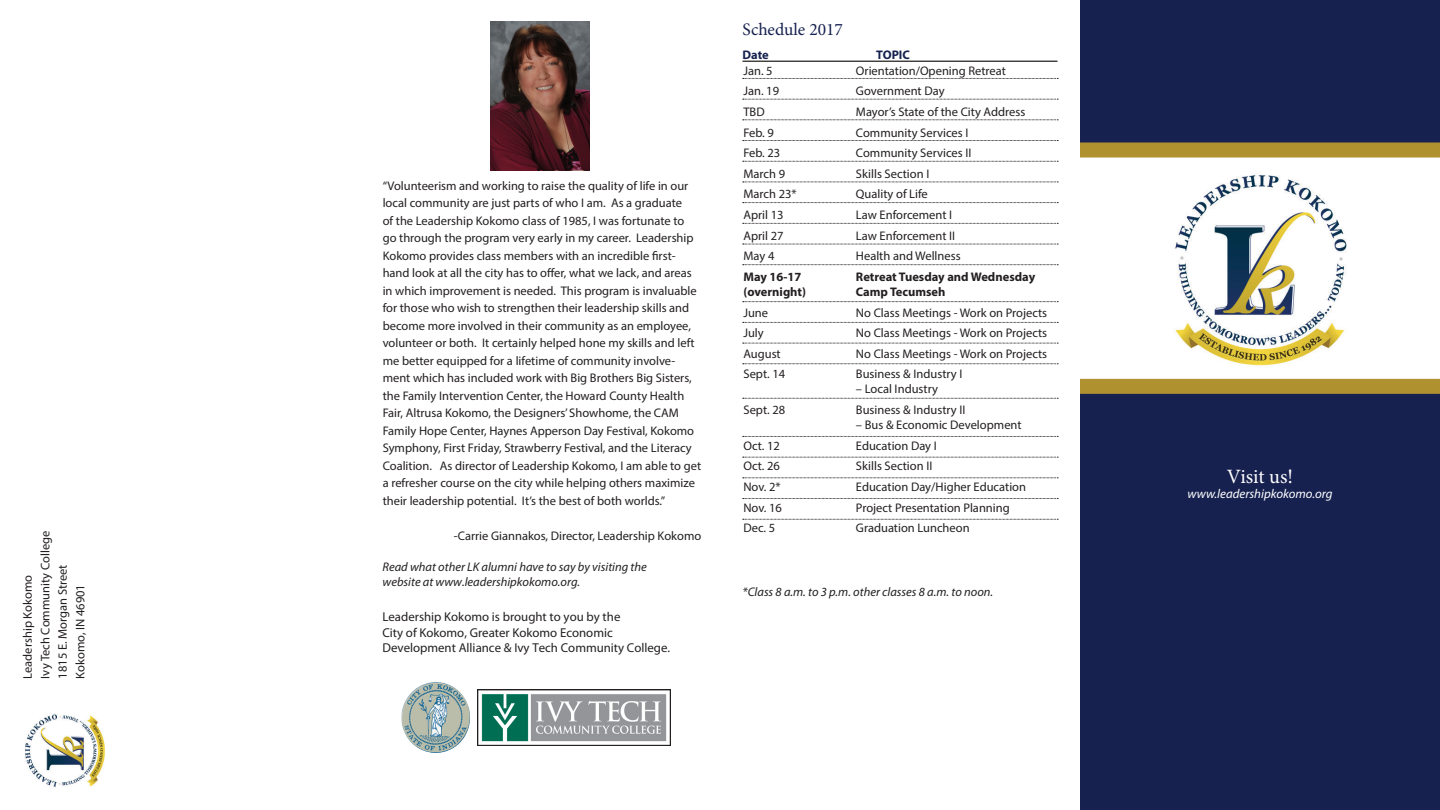
<style>
.page{position:relative;width:1440px;height:810px;background:#fff}
.page>*{position:absolute;margin:0;border:0;box-sizing:border-box;transform-origin:0 0}
.t1{font:20.38px "Minion Pro";color:#fff}
.t2{font:17.5px "Minion Pro";color:#16214f}
.t3{font:12.88px/15.4px "Myriad Pro";color:#231f20}
.t4{font:italic 12.88px "Myriad Pro";color:#fff}
.t5{font:12.5px/17.5px "Myriad Pro";color:#231f20}
.t6{font:italic 12.5px/15px "Myriad Pro";color:#231f20}
.t7{font:700 12.5px "Myriad Pro";color:#231f20}
.t8{font:700 12.5px "Myriad Pro";color:#16214f}
</style>
<div class="page">
<div style="left:1080px;top:0;width:360px;height:810px;background:#16214f"></div>
<div style="left:1080px;top:158px;width:360px;height:221px;background:#fff"></div>
<div style="left:1080px;top:379px;width:360px;height:15px;background:#b09130"></div>
<div style="left:1080px;top:142px;width:360px;height:16px;background:#b09130"></div>
<img style="left:401px;top:682px;width:69px;height:71px">
<img style="left:477px;top:689px;width:193px;height:56px">
<img style="left:1174px;top:175px;width:173px;height:191px">
<img style="left:25px;top:714px;width:80px;height:73px">
<hr style="left:742px;top:61px;width:316px;height:1px;background:#231f20">
<img style="left:490px;top:21px;width:100px;height:150px">
<svg style="left:743px;top:78px;width:315px;height:1px"></svg>
<svg style="left:743px;top:99px;width:315px;height:1px"></svg>
<svg style="left:743px;top:120px;width:315px;height:1px"></svg>
<svg style="left:743px;top:140px;width:315px;height:1px"></svg>
<svg style="left:743px;top:161px;width:315px;height:1px"></svg>
<svg style="left:743px;top:182px;width:315px;height:1px"></svg>
<svg style="left:743px;top:202px;width:315px;height:1px"></svg>
<svg style="left:743px;top:223px;width:315px;height:1px"></svg>
<svg style="left:743px;top:244px;width:315px;height:1px"></svg>
<svg style="left:743px;top:264px;width:315px;height:1px"></svg>
<svg style="left:743px;top:301px;width:315px;height:1px"></svg>
<svg style="left:743px;top:322px;width:315px;height:1px"></svg>
<svg style="left:743px;top:343px;width:315px;height:1px"></svg>
<svg style="left:743px;top:363px;width:315px;height:1px"></svg>
<svg style="left:743px;top:398px;width:315px;height:1px"></svg>
<svg style="left:743px;top:436px;width:315px;height:1px"></svg>
<svg style="left:743px;top:457px;width:315px;height:1px"></svg>
<svg style="left:743px;top:478px;width:315px;height:1px"></svg>
<svg style="left:743px;top:498px;width:315px;height:1px"></svg>
<svg style="left:743px;top:519px;width:315px;height:1px"></svg>
<p class="t5" style="left:36px;top:679px;width:149px;rotate:-90deg">Ivy Tech Community College</p>
<p class="t5" style="left:54px;top:679px;width:116px;rotate:-90deg">1815 E. Morgan Street</p>
<p class="t5" style="left:19px;top:679px;width:105px;rotate:-90deg">Leadership Kokomo</p>
<p class="t5" style="left:71px;top:679px;width:96px;rotate:-90deg">Kokomo, IN 46901</p>
<p class="t5" style="left:383px;top:177px;width:320px">“Volunteerism and working to raise the quality of life in our local community are just parts of who I am. As a graduate<br>of the Leadership Kokomo class of 1985, I was fortunate to go through the program very early in my career. Leadership Kokomo provides class members with an incredible first&shy;hand look at all the city has to offer, what we lack, and areas in which improvement is needed. This program is invaluable for those who wish to strengthen their leadership skills and become more involved in their community as an employee, volunteer or both. It certainly helped hone my skills and left me better equipped for a lifetime of community involve&shy;ment which has included work with Big Brothers Big Sisters, the Family Intervention Center, the Howard County Health Fair, Altrusa Kokomo, the Designers’ Showhome, the CAM Family Hope Center, Haynes Apperson Day Festival, Kokomo Symphony, First Friday, Strawberry Festival, and the Literacy Coalition. As director of Leadership Kokomo, I am able to get a refresher course on the city while helping others maximize their leadership potential. It’s the best of both worlds.”</p>
<p class="t5" style="left:454px;top:527px;width:249px">-Carrie Giannakos, Director, Leadership Kokomo</p>
<p class="t6" style="left:382px;top:559px;width:266px">Read what other LK alumni have to say by visiting the website at www.leadershipkokomo.org.</p>
<p class="t3" style="left:382px;top:609px;width:289px">Leadership Kokomo is brought to you by the<br>City of Kokomo, Greater Kokomo Economic<br>Development Alliance &amp; Ivy Tech Community College.</p>
<p class="t2" style="left:742px;top:18px;width:102px">Schedule 2017</p>
<p class="t8" style="left:742px;top:47px;width:28px">Date</p>
<p class="t8" style="left:876px;top:47px;width:35px">TOPIC</p>
<p class="t5" style="left:743px;top:61px;width:31px">Jan. 5</p>
<p class="t5" style="left:856px;top:61px;width:152px">Orientation/Opening Retreat</p>
<p class="t5" style="left:743px;top:82px;width:37px">Jan. 19</p>
<p class="t5" style="left:856px;top:82px;width:90px">Government Day</p>
<p class="t5" style="left:743px;top:103px;width:23px">TBD</p>
<p class="t5" style="left:856px;top:103px;width:171px">Mayor’s State of the City Address</p>
<p class="t5" style="left:743px;top:123px;width:32px">Feb. 9</p>
<p class="t5" style="left:856px;top:123px;width:114px">Community Services I</p>
<p class="t5" style="left:743px;top:144px;width:38px">Feb. 23</p>
<p class="t5" style="left:856px;top:144px;width:117px">Community Services II</p>
<p class="t5" style="left:743px;top:165px;width:43px">March 9</p>
<p class="t5" style="left:856px;top:165px;width:75px">Skills Section I</p>
<p class="t5" style="left:743px;top:185px;width:55px">March 23*</p>
<p class="t5" style="left:856px;top:185px;width:73px">Quality of Life</p>
<p class="t5" style="left:743px;top:206px;width:42px">April 13</p>
<p class="t5" style="left:856px;top:206px;width:98px">Law Enforcement I</p>
<p class="t5" style="left:743px;top:226px;width:42px">April 27</p>
<p class="t5" style="left:856px;top:226px;width:101px">Law Enforcement II</p>
<p class="t5" style="left:743px;top:247px;width:32px">May 4</p>
<p class="t5" style="left:856px;top:247px;width:106px">Health and Wellness</p>
<p class="t7" style="left:743px;top:269px;width:59px">May 16-17</p>
<p class="t7" style="left:856px;top:269px;width:181px">Retreat Tuesday and Wednesday</p>
<p class="t7" style="left:743px;top:284px;width:64px">(overnight)</p>
<p class="t7" style="left:856px;top:284px;width:91px">Camp Tecumseh</p>
<p class="t5" style="left:743px;top:303px;width:26px">June</p>
<p class="t5" style="left:856px;top:303px;width:193px">No Class Meetings - Work on Projects</p>
<p class="t5" style="left:743px;top:324px;width:22px">July</p>
<p class="t5" style="left:856px;top:324px;width:193px">No Class Meetings - Work on Projects</p>
<p class="t5" style="left:743px;top:345px;width:39px">August</p>
<p class="t5" style="left:856px;top:345px;width:193px">No Class Meetings - Work on Projects</p>
<p class="t5" style="left:743px;top:365px;width:43px">Sept. 14</p>
<p class="t5" style="left:856px;top:365px;width:108px">Business &amp; Industry I</p>
<p class="t5" style="left:856px;top:380px;width:84px">– Local Industry</p>
<p class="t5" style="left:743px;top:401px;width:43px">Sept. 28</p>
<p class="t5" style="left:856px;top:401px;width:111px">Business &amp; Industry II</p>
<p class="t5" style="left:856px;top:416px;width:167px">– Bus &amp; Economic Development</p>
<p class="t5" style="left:743px;top:436px;width:38px">Oct. 12</p>
<p class="t5" style="left:856px;top:436px;width:82px">Education Day I</p>
<p class="t5" style="left:743px;top:457px;width:38px">Oct. 26</p>
<p class="t5" style="left:856px;top:457px;width:78px">Skills Section II</p>
<p class="t5" style="left:743px;top:478px;width:39px">Nov. 2*</p>
<p class="t5" style="left:856px;top:478px;width:172px">Education Day/Higher Education</p>
<p class="t5" style="left:743px;top:498px;width:40px">Nov. 16</p>
<p class="t5" style="left:856px;top:498px;width:155px">Project Presentation Planning</p>
<p class="t5" style="left:743px;top:519px;width:33px">Dec. 5</p>
<p class="t5" style="left:856px;top:519px;width:115px">Graduation Luncheon</p>
<p class="t6" style="left:742px;top:584px;width:252px">*Class 8 a.m. to 3 p.m. other classes 8 a.m. to noon.</p>
<p class="t1" style="left:1227px;top:463px;width:68px">Visit us!</p>
<p class="t4" style="left:1188px;top:486px;width:146px">www.leadershipkokomo.org</p>
</div>
